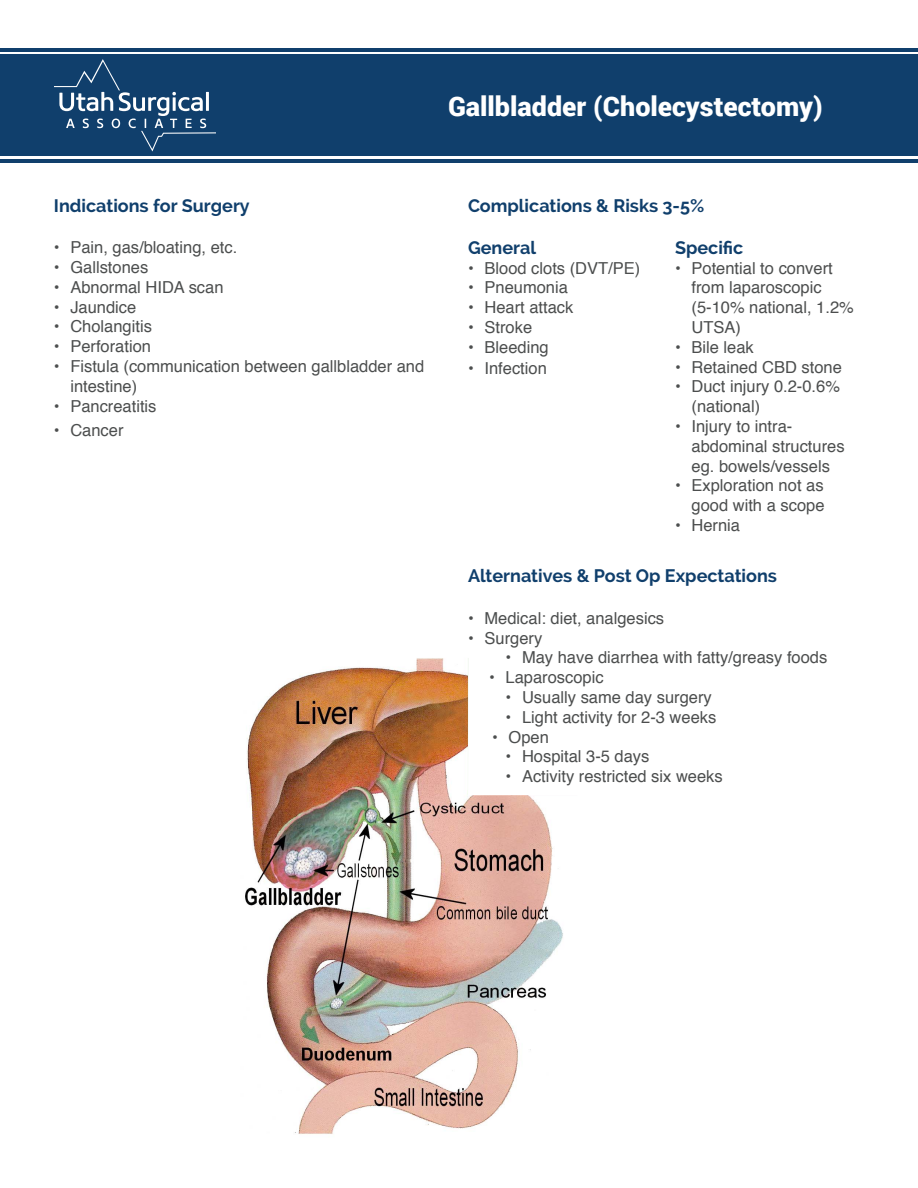
<style>
.page{position:relative;width:918px;height:1188px;background:#fff}
.page>*{position:absolute;margin:0;border:0;box-sizing:border-box;transform-origin:0 0}
.t1{font:900 27px "Roboto";color:#fff}
.t2{font:700 18px "Raleway";color:#103f6c}
.t3{font:16.5px/19.8px "Helvetica";color:#4c4e4e}
</style>
<div class="page">
<div style="left:0;top:55px;width:918px;height:101px;background:#103f6c"></div>
<hr style="left:0;top:159px;width:918px;height:3px;background:#103f6c">
<hr style="left:0;top:48px;width:918px;height:3px;background:#103f6c">
<svg style="left:54px;top:59px;width:162px;height:93px"></svg>
<img style="left:245px;top:658px;width:318px;height:476px">
<p class="t1" style="left:448px;top:87px;width:376px">Gallbladder (Cholecystectomy)</p>
<p class="t2" style="left:54px;top:195px;width:197px">Indications for Surgery</p>
<p class="t3" style="left:54px;top:238px;width:185px">• Pain, gas/bloating, etc.</p>
<p class="t3" style="left:54px;top:258px;width:96px">• Gallstones</p>
<p class="t3" style="left:54px;top:278px;width:171px">• Abnormal HIDA scan</p>
<p class="t3" style="left:54px;top:297px;width:84px">• Jaundice</p>
<p class="t3" style="left:54px;top:317px;width:100px">• Cholangitis</p>
<p class="t3" style="left:54px;top:337px;width:99px">• Perforation</p>
<p class="t3" style="left:70px;top:357px;width:355px;text-indent:-16px">• Fistula (communication between gallbladder and intestine)</p>
<p class="t3" style="left:54px;top:396px;width:104px">• Pancreatitis</p>
<p class="t3" style="left:54px;top:420px;width:71px">• Cancer</p>
<p class="t2" style="left:468px;top:195px;width:238px">Complications &amp; Risks 3-5%</p>
<p class="t2" style="left:468px;top:237px;width:70px">General</p>
<p class="t3" style="left:468px;top:258px;width:174px">• Blood clots (DVT/PE)</p>
<p class="t3" style="left:468px;top:278px;width:101px">• Pneumonia</p>
<p class="t3" style="left:468px;top:298px;width:107px">• Heart attack</p>
<p class="t3" style="left:468px;top:318px;width:66px">• Stroke</p>
<p class="t3" style="left:468px;top:338px;width:82px">• Bleeding</p>
<p class="t3" style="left:468px;top:359px;width:80px">• Infection</p>
<p class="t2" style="left:675px;top:237px;width:70px">Specific</p>
<p class="t3" style="left:692px;top:258px;width:164px;text-indent:-16px">• Potential to convert from laparoscopic (5-10% national, 1.2%<br>UTSA)</p>
<p class="t3" style="left:675px;top:338px;width:80px">• Bile leak</p>
<p class="t3" style="left:675px;top:357px;width:168px">• Retained CBD stone</p>
<p class="t3" style="left:692px;top:377px;width:150px;text-indent:-16px">• Duct injury 0.2-0.6% (national)</p>
<p class="t3" style="left:692px;top:417px;width:155px;text-indent:-16px">• Injury to intra&shy;abdominal structures eg. bowels/vessels</p>
<p class="t3" style="left:675px;top:476px;width:151px;text-align:right">• Exploration not as good with a scope</p>
<p class="t3" style="left:675px;top:516px;width:67px">• Hernia</p>
<p class="t2" style="left:468px;top:566px;width:311px">Alternatives &amp; Post Op Expectations</p>
<p class="t3" style="left:468px;top:609px;width:198px">• Medical: diet, analgesics</p>
<p class="t3" style="left:468px;top:628px;width:76px">• Surgery</p>
<p class="t3" style="left:506px;top:648px;width:323px">• May have diarrhea with fatty/greasy foods</p>
<p class="t3" style="left:489px;top:668px;width:116px">• Laparoscopic</p>
<p class="t3" style="left:506px;top:688px;width:208px">• Usually same day surgery</p>
<p class="t3" style="left:506px;top:708px;width:212px">• Light activity for 2-3 weeks</p>
<p class="t3" style="left:492px;top:727px;width:58px">• Open</p>
<p class="t3" style="left:506px;top:747px;width:145px">• Hospital 3-5 days</p>
<p class="t3" style="left:506px;top:767px;width:219px">• Activity restricted six weeks</p>
</div>
